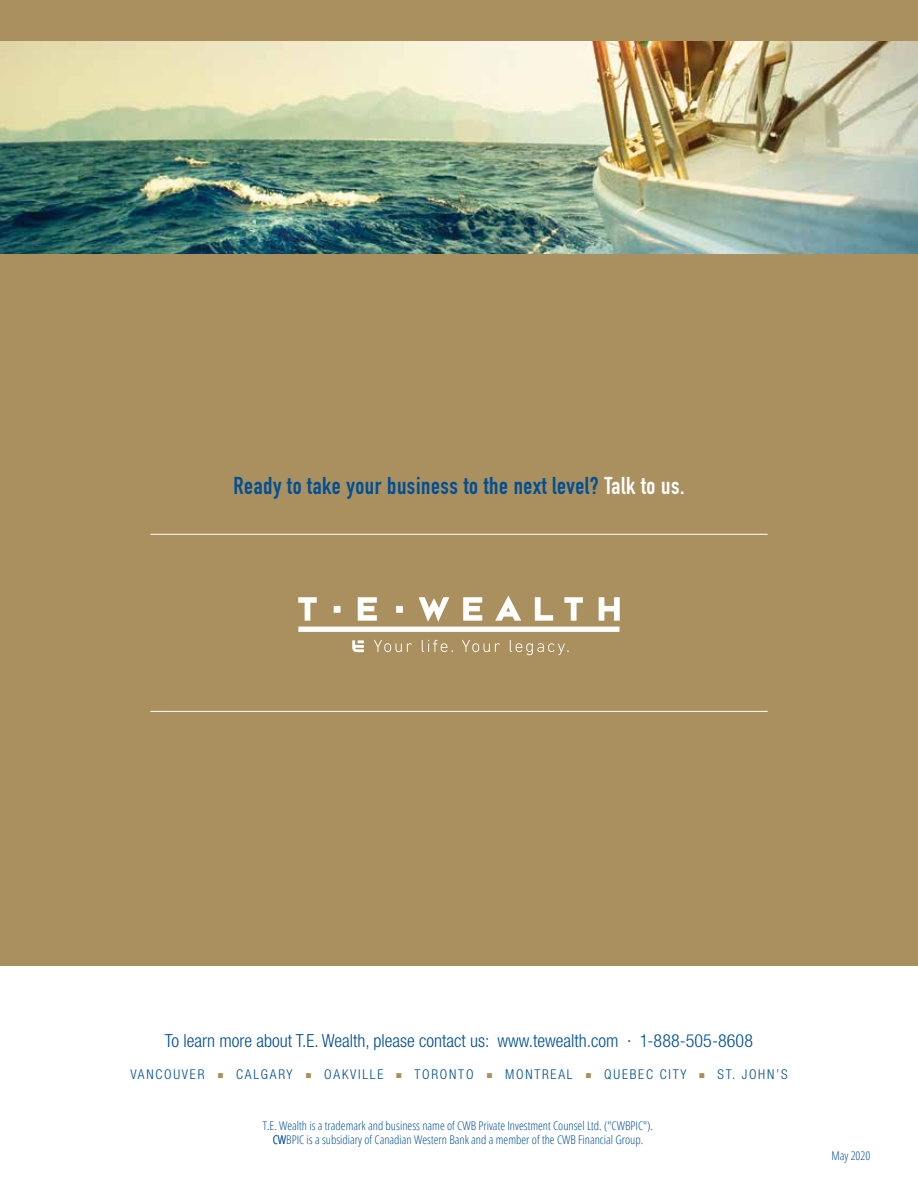
<style>
.page{position:relative;width:918px;height:1188px;background:#fff}
.page>*{position:absolute;margin:0;border:0;box-sizing:border-box;transform-origin:0 0}
.t1{font:48px "DIN Engschrift";color:#aa905f}
.t2{font:24px "DIN Engschrift";letter-spacing:.025em;color:#004f94}
.t3{font:300 condensed 18px "Helvetica Neue";color:#004f94}
.t4{font:300 condensed 13.5px "Helvetica Neue";letter-spacing:.13em;color:#004f94}
.t5{font:300 condensed 12px/14.4px "Open Sans";color:#004f94;text-align:center}
.t6{font:300 condensed 12px "Open Sans";color:#004e93}
.s1{color:#fff}
</style>
<div class="page">
<div style="left:0;top:253px;width:918px;height:713px;background:#aa905f"></div>
<img style="left:0;top:40px;width:918px;height:213px">
<div style="left:0;top:0;width:918px;height:40px;background:#aa905f"></div>
<hr style="left:150px;top:534px;width:618px;height:1px;background:#fff">
<hr style="left:150px;top:711px;width:618px;height:1px;background:#fff">
<svg style="left:298px;top:596px;width:322px;height:36px"></svg>
<svg style="left:374px;top:640px;width:38px;height:12px"></svg>
<svg style="left:422px;top:640px;width:31px;height:12px"></svg>
<svg style="left:462px;top:640px;width:38px;height:12px"></svg>
<svg style="left:510px;top:640px;width:59px;height:15px"></svg>
<svg style="left:352px;top:640px;width:12px;height:12px"></svg>
<h2 class="t2" style="left:233px;top:472px;width:453px">Ready to take your business to the next level? <span class="s1">Talk to us.</span></h2>
<h3 class="t3" style="left:165px;top:1030px;width:590px">To learn more about T.E. Wealth, please contact us: www.tewealth.com · 1-888-505-8608</h3>
<p class="t4" style="left:130px;top:1067px;width:76px">VANCOUVER</p>
<h1 class="t1" style="left:216px;top:1033px;width:10px">.</h1>
<p class="t4" style="left:236px;top:1067px;width:58px">CALGARY</p>
<h1 class="t1" style="left:304px;top:1033px;width:10px">.</h1>
<p class="t4" style="left:324px;top:1067px;width:61px">OAKVILLE</p>
<h1 class="t1" style="left:394px;top:1033px;width:10px">.</h1>
<p class="t4" style="left:414px;top:1067px;width:61px">TORONTO</p>
<h1 class="t1" style="left:485px;top:1033px;width:10px">.</h1>
<p class="t4" style="left:505px;top:1067px;width:69px">MONTREAL</p>
<h1 class="t1" style="left:584px;top:1033px;width:10px">.</h1>
<p class="t4" style="left:604px;top:1067px;width:84px">QUEBEC CITY</p>
<h1 class="t1" style="left:697px;top:1033px;width:10px">.</h1>
<p class="t4" style="left:718px;top:1067px;width:71px">ST. JOHN’S</p>
<p class="t5" style="left:263px;top:1118px;width:392px">T.E. Wealth is a trademark and business name of CWB Private Investment Counsel Ltd. ("CWBPIC").<br>CWBPIC is a subsidiary of Canadian Western Bank and a member of the CWB Financial Group.</p>
<p class="t6" style="left:831px;top:1147px;width:40px">May 2020</p>
</div>
